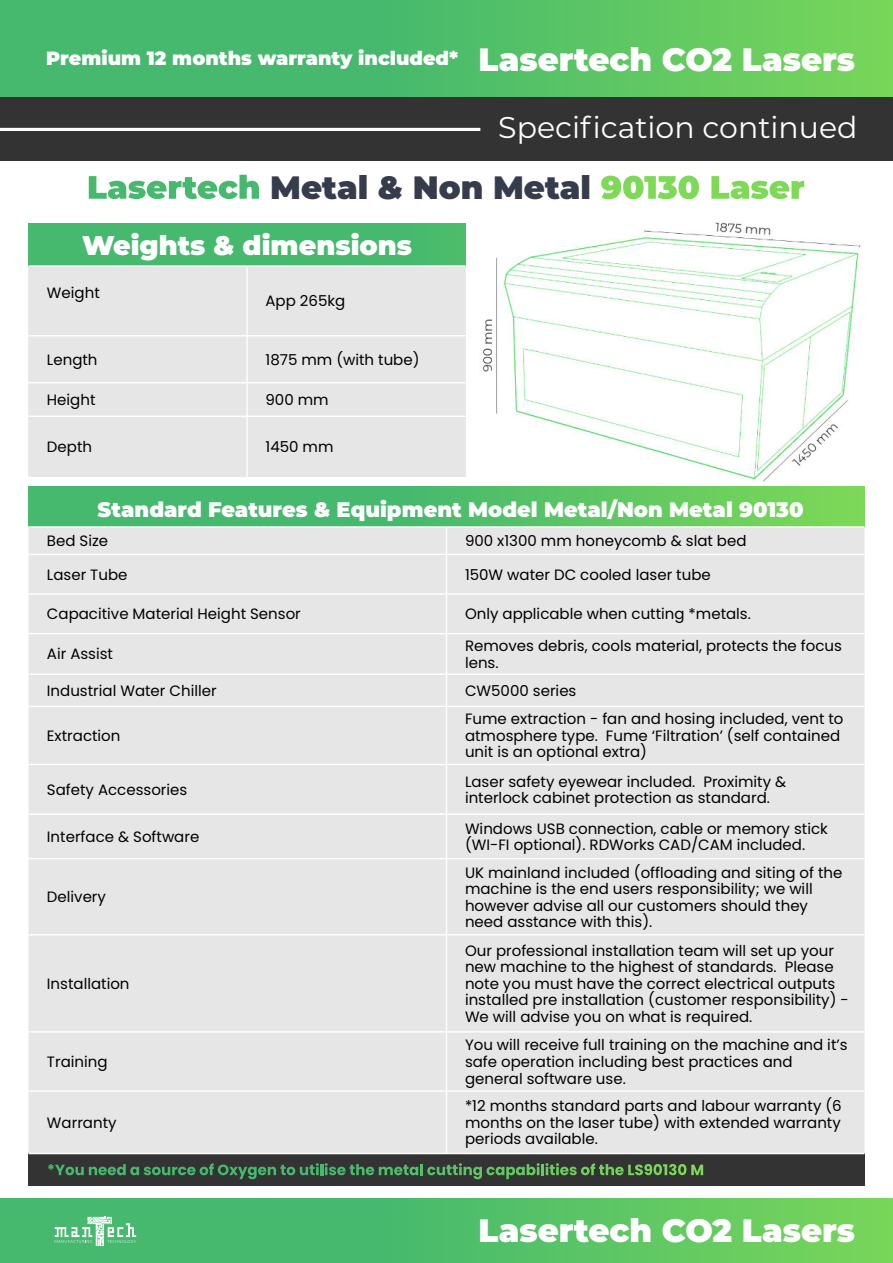
<style>
.page{position:relative;width:893px;height:1263px;background:#fff}
.page>*{position:absolute;margin:0;border:0;box-sizing:border-box;transform-origin:0 0}
.t1{font:900 32.25px "Montserrat";color:#fff}
.t2{font:900 32.25px "Montserrat";color:#363c4c}
.t3{font:30px "Montserrat";color:#fff}
.t4{font:900 27px "Montserrat";color:#fff}
.t5{font:900 21px "Montserrat";color:#fff}
.t6{font:900 19.2px "Montserrat";color:#fff}
.t7{font:15px/16.5px "Poppins";color:#000}
.s1{font-size:32.25px}
</style>
<div class="page">
<div style="left:0;top:0;width:893px;height:106px;background:linear-gradient(to right,#3ab273,#6fd15d)"></div>
<svg style="left:0;top:0;width:893px;height:1px"></svg>
<div style="left:0;top:98px;width:893px;height:63px;background:#333"></div>
<hr style="left:0;top:128px;width:480px;height:3px;background:#fff">
<div style="left:0;top:1198px;width:893px;height:65px;background:linear-gradient(to right,#3ab273,#6fd05d)"></div>
<svg style="left:55px;top:1217px;width:81px;height:29px;background:#78cb95"></svg>
<div style="left:28px;top:224px;width:438px;height:42px;background:#46b96e"></div>
<div style="left:28px;top:267px;width:438px;height:210px;background:#e6e6e6"></div>
<hr style="left:246px;top:266px;width:2px;height:211px;background:#fff">
<hr style="left:28px;top:265px;width:438px;height:2px;background:#fff">
<hr style="left:28px;top:335px;width:438px;height:1px;background:#fff">
<hr style="left:28px;top:382px;width:438px;height:1px;background:#fff">
<hr style="left:28px;top:416px;width:438px;height:1px;background:#fff">
<div style="left:28px;top:487px;width:836px;height:40px;background:linear-gradient(to right,#38b174,#72d25c)"></div>
<div style="left:28px;top:528px;width:836px;height:625px;background:#e6e6e6"></div>
<div style="left:28px;top:1153px;width:836px;height:33px;background:#333"></div>
<svg style="left:48px;top:1163px;width:655px;height:16px"></svg>
<hr style="left:446px;top:527px;width:1px;height:626px;background:#fff">
<hr style="left:28px;top:526px;width:836px;height:2px;background:#fff">
<hr style="left:28px;top:554px;width:836px;height:1px;background:#fff">
<hr style="left:28px;top:593px;width:836px;height:2px;background:#fff">
<hr style="left:28px;top:633px;width:836px;height:1px;background:#fff">
<hr style="left:28px;top:673px;width:836px;height:2px;background:#fff">
<hr style="left:28px;top:706px;width:836px;height:1px;background:#fff">
<hr style="left:28px;top:764px;width:836px;height:1px;background:#fff">
<hr style="left:28px;top:813px;width:836px;height:2px;background:#fff">
<hr style="left:28px;top:858px;width:836px;height:1px;background:#fff">
<hr style="left:28px;top:934px;width:836px;height:1px;background:#fff">
<hr style="left:28px;top:1031px;width:836px;height:1px;background:#fff">
<hr style="left:28px;top:1090px;width:836px;height:2px;background:#fff">
<hr style="left:28px;top:1153px;width:836px;height:1px;background:#fff">
<svg style="left:89px;top:175px;width:170px;height:24px"></svg>
<svg style="left:601px;top:176px;width:98px;height:23px"></svg>
<svg style="left:711px;top:176px;width:93px;height:23px"></svg>
<img style="left:482px;top:222px;width:379px;height:260px">
<p class="t6" style="left:46px;top:47px;width:811px">Premium 12 months warranty included* <span class="s1">Lasertech CO2 Lasers</span></p>
<h2 class="t3" style="left:498px;top:109px;width:361px">Specification continued</h2>
<h1 class="t2" style="left:270px;top:167px;width:322px">Metal &amp; Non Metal</h1>
<h3 class="t4" style="left:82px;top:229px;width:331px">Weights &amp; dimensions</h3>
<p class="t7" style="left:47px;top:285px;width:54px">Weight</p>
<p class="t7" style="left:266px;top:293px;width:81px">App 265kg</p>
<p class="t7" style="left:309px;top:293px;width:34px">15kg</p>
<p class="t7" style="left:47px;top:351px;width:52px">Length</p>
<p class="t7" style="left:266px;top:351px;width:155px">1875 mm (with tube)</p>
<p class="t7" style="left:47px;top:392px;width:50px">Height</p>
<p class="t7" style="left:266px;top:392px;width:65px">900 mm</p>
<p class="t7" style="left:47px;top:439px;width:47px">Depth</p>
<p class="t7" style="left:266px;top:439px;width:69px">1450 mm</p>
<p class="t7" style="left:270px;top:351px;width:30px">500</p>
<p class="t7" style="left:270px;top:439px;width:59px">130 mm</p>
<h3 class="t5" style="left:98px;top:496px;width:708px">Standard Features &amp; Equipment Model Metal/Non Metal 90130</h3>
<p class="t7" style="left:47px;top:533px;width:63px">Bed Size</p>
<p class="t7" style="left:465px;top:533px;width:283px">900 x1300 mm honeycomb &amp; slat bed</p>
<p class="t7" style="left:47px;top:566px;width:82px">Laser Tube</p>
<p class="t7" style="left:465px;top:566px;width:247px">150W water DC cooled laser tube</p>
<p class="t7" style="left:47px;top:606px;width:255px">Capacitive Material Height Sensor</p>
<p class="t7" style="left:465px;top:606px;width:287px">Only applicable when cutting *metals.</p>
<p class="t7" style="left:47px;top:646px;width:68px">Air Assist</p>
<p class="t7" style="left:465px;top:638px;width:378px">Removes debris, cools material, protects the focus lens.</p>
<p class="t7" style="left:47px;top:682px;width:171px">Industrial Water Chiller</p>
<p class="t7" style="left:465px;top:682px;width:113px">CW5000 series</p>
<p class="t7" style="left:47px;top:727px;width:75px">Extraction</p>
<p class="t7" style="left:465px;top:711px;width:380px">Fume extraction - fan and hosing included, vent to atmosphere type. Fume ‘Filtration’ (self contained unit is an optional extra)</p>
<p class="t7" style="left:47px;top:781px;width:142px">Safety Accessories</p>
<p class="t7" style="left:465px;top:773px;width:323px">Laser safety eyewear included. Proximity &amp; interlock cabinet protection as standard.</p>
<p class="t7" style="left:47px;top:828px;width:154px">Interface &amp; Software</p>
<p class="t7" style="left:465px;top:820px;width:364px">Windows USB connection, cable or memory stick (WI-FI optional). RDWorks CAD/CAM included.</p>
<p class="t7" style="left:47px;top:889px;width:61px">Delivery</p>
<p class="t7" style="left:465px;top:864px;width:379px">UK mainland included (offloading and siting of the machine is the end users responsibility; we will however advise all our customers should they need asstance with this).</p>
<p class="t7" style="left:47px;top:975px;width:84px">Installation</p>
<p class="t7" style="left:47px;top:1053px;width:62px">Training</p>
<p class="t7" style="left:47px;top:1114px;width:71px">Warranty</p>
<p class="t7" style="left:465px;top:942px;width:385px">Our professional installation team will set up your new machine to the highest of standards. Please note you must have the correct electrical outputs installed pre installation (customer responsibility) - We will advise you on what is required.</p>
<p class="t7" style="left:465px;top:1037px;width:384px">You will receive full training on the machine and it’s safe operation including best practices and general software use.</p>
<p class="t7" style="left:465px;top:1098px;width:378px;text-align:justify">*12 months standard parts and labour warranty (6 months on the laser tube) with extended warranty periods available.</p>
<h1 class="t1" style="left:479px;top:1211px;width:378px">Lasertech CO2 Lasers</h1>
</div>
